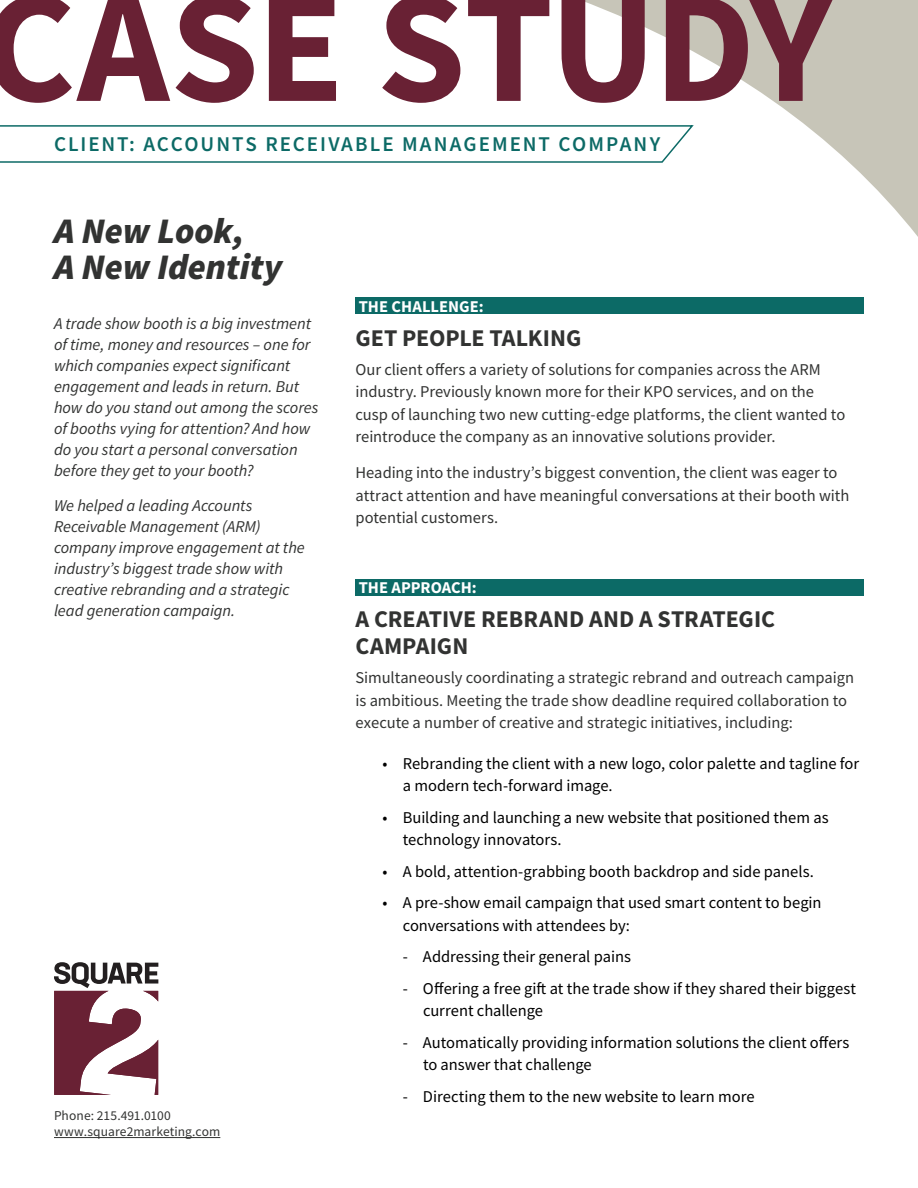
<style>
.page{position:relative;width:918px;height:1188px;background:#fff}
.page>*{position:absolute;margin:0;border:0;box-sizing:border-box;transform-origin:0 0}
.t1{font:700 160.5px "Source Sans Pro";letter-spacing:-.015em;color:#692134}
.t2{font:italic 900 36px/36px "Source Sans Pro";letter-spacing:-.005em;color:#323332}
.H3_-_2{font:700 24px/27px "Source Sans Pro";color:#323332}
.t3{font:600 21px "Source Sans Pro";letter-spacing:.095em;color:#0c6a66}
.body_copy{font:16.5px/22.5px "Source Sans Pro";color:#323332}
.bullet_sytle{font:16.5px/22.5px "Source Sans Pro";color:#000}
.intro{font:italic 16.5px/21px "Source Sans Pro";letter-spacing:-.005em;color:#323332}
.H3_-_1{font:700 16.5px "Source Sans Pro";color:#fff}
.t4{font:13.5px "Source Sans Pro";letter-spacing:.005em;color:#323332}
</style>
<div class="page">
<svg style="left:0;top:125px;width:578px;height:38px"></svg>
<svg style="left:578px;top:0;width:340px;height:237px"></svg>
<svg style="left:54px;top:962px;width:104px;height:133px"></svg>
<hr style="left:54px;top:1137px;width:166px;height:1px;background:#323332">
<div style="left:356px;top:297px;width:508px;height:17px;background:#0c6a66"></div>
<div style="left:356px;top:579px;width:508px;height:17px;background:#0c6a66"></div>
<h1 class="t1" style="left:-18px;top:-61px;width:853px">CASE STUDY</h1>
<p class="t3" style="left:54px;top:130px;width:608px">CLIENT: ACCOUNTS RECEIVABLE MANAGEMENT COMPANY</p>
<h2 class="t2" style="left:54px;top:212px;width:230px">A New Look,<br>A New Identity</h2>
<p class="intro" style="left:54px;top:313px;width:266px">A trade show booth is a big investment of time, money and resources – one for which companies expect significant engagement and leads in return. But how do you stand out among the scores of booths vying for attention? And how do you start a personal conversation before they get to your booth?</p>
<p class="intro" style="left:54px;top:495px;width:252px">We helped a leading Accounts<br>Receivable Management (ARM) company improve engagement at the industry’s biggest trade show with creative rebranding and a strategic lead generation campaign.</p>
<p class="t4" style="left:54px;top:1107px;width:118px">Phone: 215.491.0100</p>
<p class="t4" style="left:54px;top:1123px;width:168px">www.square2marketing.com</p>
<p class="H3_-_1" style="left:359px;top:295px;width:126px">THE CHALLENGE:</p>
<p class="H3_-_2" style="left:356px;top:324px;width:227px">GET PEOPLE TALKING</p>
<p class="body_copy" style="left:356px;top:358px;width:491px">Our client offers a variety of solutions for companies across the ARM industry. Previously known more for their KPO services, and on the cusp of launching two new cutting-edge platforms, the client wanted to reintroduce the company as an innovative solutions provider.</p>
<p class="body_copy" style="left:356px;top:462px;width:495px">Heading into the industry’s biggest convention, the client was eager to attract attention and have meaningful conversations at their booth with potential customers.</p>
<p class="H3_-_1" style="left:359px;top:577px;width:120px">THE APPROACH:</p>
<p class="H3_-_2" style="left:356px;top:605px;width:421px">A CREATIVE REBRAND AND A STRATEGIC<br>CAMPAIGN</p>
<p class="body_copy" style="left:356px;top:666px;width:500px">Simultaneously coordinating a strategic rebrand and outreach campaign is ambitious. Meeting the trade show deadline required collaboration to execute a number of creative and strategic initiatives, including:</p>
<p class="bullet_sytle" style="left:403px;top:752px;width:458px;text-indent:-20px">• Rebranding the client with a new logo, color palette and tagline for a modern tech-forward image.</p>
<p class="bullet_sytle" style="left:403px;top:806px;width:427px;text-indent:-20px">• Building and launching a new website that positioned them as technology innovators.</p>
<p class="bullet_sytle" style="left:382px;top:860px;width:433px">• A bold, attention-grabbing booth backdrop and side panels.</p>
<p class="bullet_sytle" style="left:403px;top:891px;width:420px;text-indent:-20px">• A pre-show email campaign that used smart content to begin conversations with attendees by:</p>
<p class="bullet_sytle" style="left:403px;top:945px;width:230px">- Addressing their general pains</p>
<p class="bullet_sytle" style="left:423px;top:977px;width:435px;text-indent:-20px">- Offering a free gift at the trade show if they shared their biggest current challenge</p>
<p class="bullet_sytle" style="left:423px;top:1031px;width:428px;text-indent:-20px">- Automatically providing information solutions the client offers to answer that challenge</p>
<p class="bullet_sytle" style="left:403px;top:1085px;width:353px">- Directing them to the new website to learn more</p>
</div>
